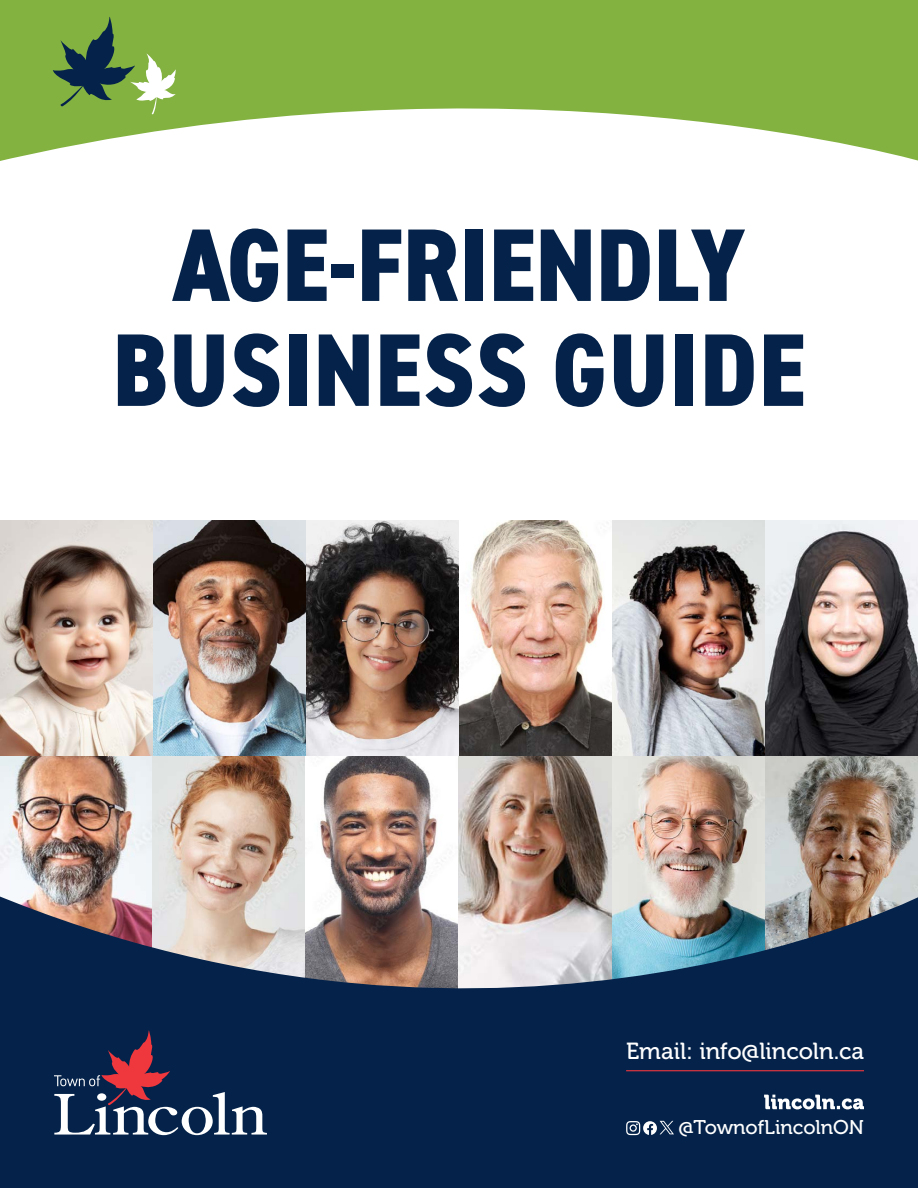
<style>
.page{position:relative;width:918px;height:1188px;background:#fff}
.page>*{position:absolute;margin:0;border:0;box-sizing:border-box;transform-origin:0 0}
.t1{font:800 condensed 103.5px/105px "DIN2014";letter-spacing:.01em;color:#05234a;text-align:center}
.t2{font:23.25px "Museo 500";color:#fff}
.t3{font:19.8px "Museo 500";color:#fff}
</style>
<div class="page">
<svg style="left:0;top:0;width:918px;height:161px;fill:#83b241"></svg>
<svg style="left:53px;top:16px;width:123px;height:99px;background:#729a51"></svg>
<img style="left:0;top:521px;width:918px;height:370px">
<svg style="left:0;top:891px;width:918px;height:297px;background:#304461"></svg>
<svg style="left:54px;top:1030px;width:213px;height:105px;background:#333d5d"></svg>
<hr style="left:626px;top:1070px;width:238px;height:1px;background:#ef373e">
<svg style="left:764px;top:1095px;width:100px;height:14px"></svg>
<svg style="left:626px;top:1121px;width:48px;height:14px"></svg>
<p class="t1" style="left:113px;top:213px;width:694px">AGE-FRIENDLY<br>BUSINESS GUIDE</p>
<p class="t2" style="left:626px;top:1038px;width:239px">Email: info@lincoln.ca</p>
<p class="t3" style="left:678px;top:1117px;width:187px">@TownofLincolnON</p>
</div>
